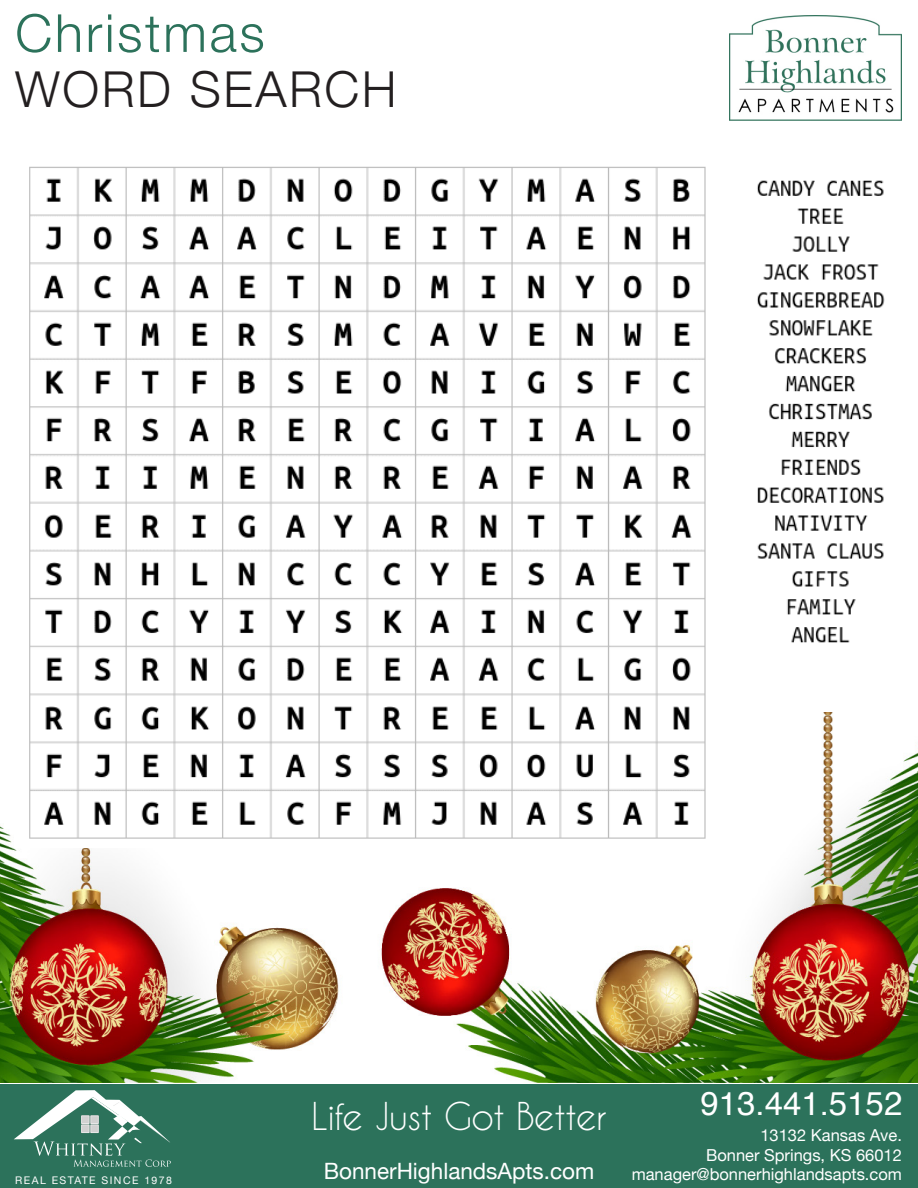
<style>
.page{position:relative;width:918px;height:1188px;background:#fff}
.page>*{position:absolute;margin:0;border:0;box-sizing:border-box;transform-origin:0 0}
.t1{font:300 52.5px "Helvetica Neue";letter-spacing:.05em;color:#2c725b}
.t2{font:300 49.5px "Helvetica Neue";letter-spacing:.05em;color:#231f20}
.t3{font:36px "Caviar Dreams";letter-spacing:-.02em;color:#fff}
.t4{font:33px "Helvetica";color:#fff}
.t5{font:22.5px "Helvetica Neue";color:#fff}
.t6{font:16.5px "Helvetica Neue";color:#fff}
.t7{font:10.5px "Helvetica Neue";letter-spacing:.14em;color:#fff}
</style>
<div class="page">
<div style="left:0;top:1085px;width:918px;height:103px;background:#2c725b"></div>
<svg style="left:14px;top:1090px;width:157px;height:77px"></svg>
<div style="left:81px;top:1125px;width:8px;height:8px;border:1px solid #aaa9a9"></div>
<div style="left:82px;top:1125px;width:7px;height:8px;border:1px solid #f1f1f1"></div>
<div style="left:82px;top:1125px;width:7px;height:7px;background:#d1d1d1"></div>
<div style="left:91px;top:1125px;width:7px;height:8px;border:1px solid #f1f1f1"></div>
<div style="left:91px;top:1125px;width:7px;height:7px;background:#d1d1d1"></div>
<div style="left:91px;top:1116px;width:7px;height:8px;border:1px solid #aaa9a9"></div>
<div style="left:91px;top:1116px;width:7px;height:7px;background:#d1d1d1"></div>
<div style="left:81px;top:1116px;width:8px;height:8px;border:1px solid #aaa9a9"></div>
<div style="left:82px;top:1116px;width:7px;height:7px;background:#d1d1d1"></div>
<img style="left:729px;top:15px;width:173px;height:106px">
<img style="left:0;top:752px;width:918px;height:331px">
<img style="left:14px;top:166px;width:887px;height:682px">
<p class="t1" style="left:15px;top:-9px;width:251px">Christmas</p>
<p class="t2" style="left:15px;top:50px;width:383px">WORD SEARCH</p>
<p class="t7" style="left:15px;top:1172px;width:158px">REAL ESTATE SINCE 1978</p>
<p class="t4" style="left:701px;top:1078px;width:203px">913.441.5152</p>
<p class="t6" style="left:760px;top:1123px;width:143px">13132 Kansas Ave.</p>
<p class="t6" style="left:706px;top:1143px;width:197px">Bonner Springs, KS 66012</p>
<p class="t3" style="left:311px;top:1094px;width:297px">Life Just Got Better</p>
<p class="t5" style="left:324px;top:1155px;width:272px">BonnerHighlandsApts.com</p>
<p class="t6" style="left:632px;top:1163px;width:272px">manager@bonnerhighlandsapts.com</p>
</div>
